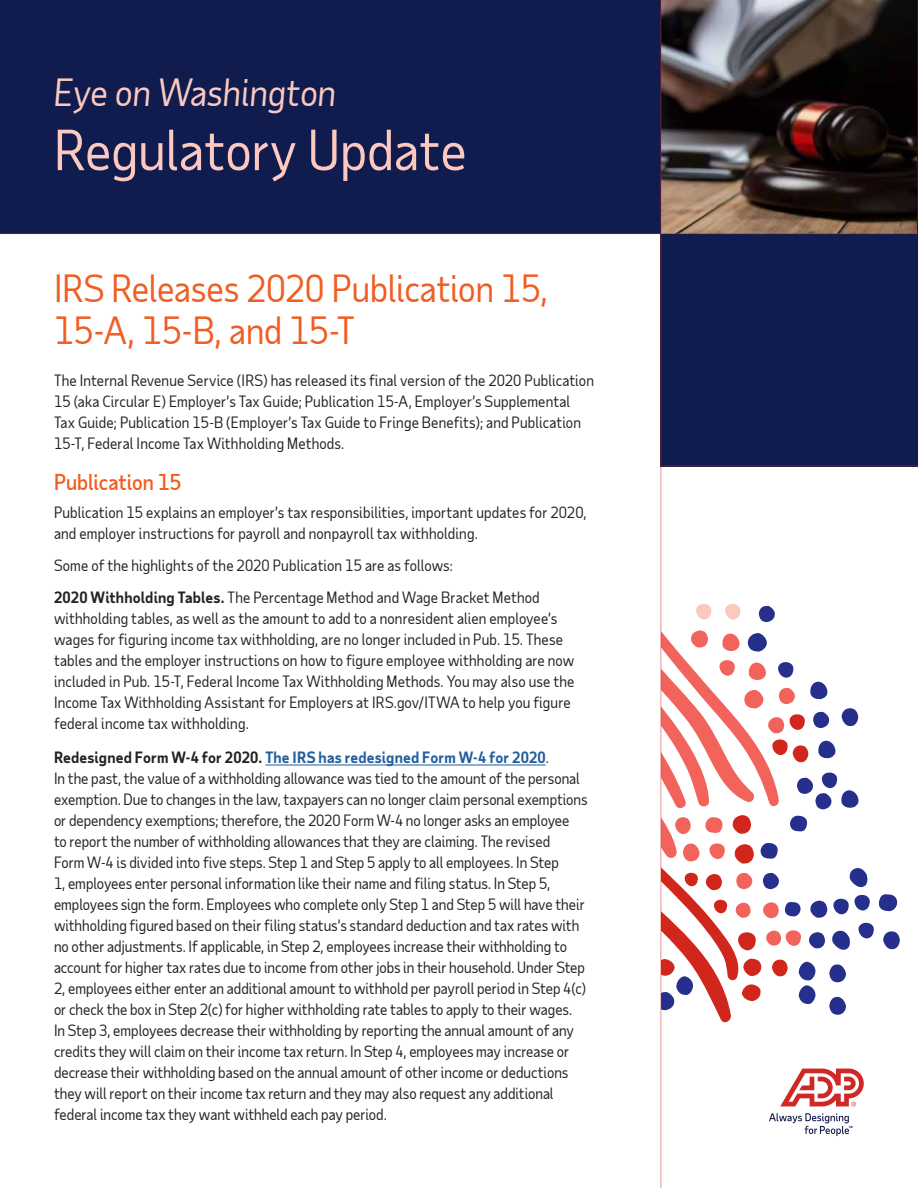
<style>
.page{position:relative;width:918px;height:1188px;background:#fff}
.page>*{position:absolute;margin:0;border:0;box-sizing:border-box;transform-origin:0 0}
.t1{font:54px "Taub Sans";color:#fbc9bf}
.t2{font:36px/42px "Taub Sans";letter-spacing:-.005em;color:#f15d22}
.t3{font:italic 36px "Taub Sans";color:#fbc9bf}
.t4{font:500 21px "Taub Sans";letter-spacing:-.005em;color:#f15d22}
.t5{font:15px/21px "Taub Sans";color:#222}
.s1{font-weight:700}
.s2{font-weight:700;color:#215e9e}
</style>
<div class="page">
<img style="left:662px;top:0;width:255px;height:233px">
<svg style="left:780px;top:1069px;width:84px;height:37px"></svg>
<svg style="left:769px;top:1113px;width:83px;height:23px"></svg>
<div style="left:661px;top:234px;width:257px;height:232px;background:#111c4e"></div>
<div style="left:0;top:0;width:661px;height:233px;background:#111c4e"></div>
<svg style="left:662px;top:604px;width:238px;height:419px"></svg>
<hr style="left:265px;top:765px;width:281px;height:1px;background:#215e9e">
<hr style="left:661px;top:0;width:1px;height:1188px;background:#d0271d">
<hr style="left:0;top:233px;width:918px;height:1px;background:#d0271d">
<hr style="left:661px;top:466px;width:257px;height:1px;background:#d0271d">
<hr style="left:917px;top:0;width:1px;height:233px;background:#111c4e">
<h2 class="t3" style="left:54px;top:69px;width:284px">Eye on Washington</h2>
<h1 class="t1" style="left:54px;top:116px;width:414px">Regulatory Update</h1>
<h2 class="t2" style="left:54px;top:267px;width:495px">IRS Releases 2020 Publication 15,<br>15-A, 15-B, and 15-T</h2>
<p class="t5" style="left:54px;top:369px;width:542px">The Internal Revenue Service (IRS) has released its final version of the 2020 Publication 15 (aka Circular E) Employer’s Tax Guide; Publication 15-A, Employer’s Supplemental Tax Guide; Publication 15-B (Employer’s Tax Guide to Fringe Benefits); and Publication 15-T, Federal Income Tax Withholding Methods.</p>
<h3 class="t4" style="left:54px;top:469px;width:129px">Publication 15</h3>
<p class="t5" style="left:54px;top:502px;width:534px">Publication 15 explains an employer’s tax responsibilities, important updates for 2020, and employer instructions for payroll and nonpayroll tax withholding.</p>
<p class="t5" style="left:54px;top:549px;width:487px;line-height:31.8px">Some of the highlights of the 2020 Publication 15 are as follows:<br><span class="s1">2020 Withholding Tables.</span> The Percentage Method and Wage Bracket Method</p>
<p class="t5" style="left:54px;top:607px;width:522px">withholding tables, as well as the amount to add to a nonresident alien employee’s wages for figuring income tax withholding, are no longer included in Pub. 15. These tables and the employer instructions on how to figure employee withholding are now included in Pub. 15-T, Federal Income Tax Withholding Methods. You may also use the Income Tax Withholding Assistant for Employers at IRS.gov/ITWA to help you figure federal income tax withholding.</p>
<p class="t5" style="left:54px;top:747px;width:535px"><span class="s1">Redesigned Form W-4 for 2020.</span> <span class="s2">The IRS has redesigned Form W-4 for 2020</span>.<br>In the past, the value of a withholding allowance was tied to the amount of the personal exemption. Due to changes in the law, taxpayers can no longer claim personal exemptions or dependency exemptions; therefore, the 2020 Form W-4 no longer asks an employee<br>to report the number of withholding allowances that they are claiming. The revised<br>Form W-4 is divided into five steps. Step 1 and Step 5 apply to all employees. In Step<br>1, employees enter personal information like their name and filing status. In Step 5, employees sign the form. Employees who complete only Step 1 and Step 5 will have their withholding figured based on their filing status’s standard deduction and tax rates with no other adjustments. If applicable, in Step 2, employees increase their withholding to account for higher tax rates due to income from other jobs in their household. Under Step 2, employees either enter an additional amount to withhold per payroll period in Step 4(c) or check the box in Step 2(c) for higher withholding rate tables to apply to their wages.<br>In Step 3, employees decrease their withholding by reporting the annual amount of any credits they will claim on their income tax return. In Step 4, employees may increase or decrease their withholding based on the annual amount of other income or deductions they will report on their income tax return and they may also request any additional federal income tax they want withheld each pay period.</p>
</div>
